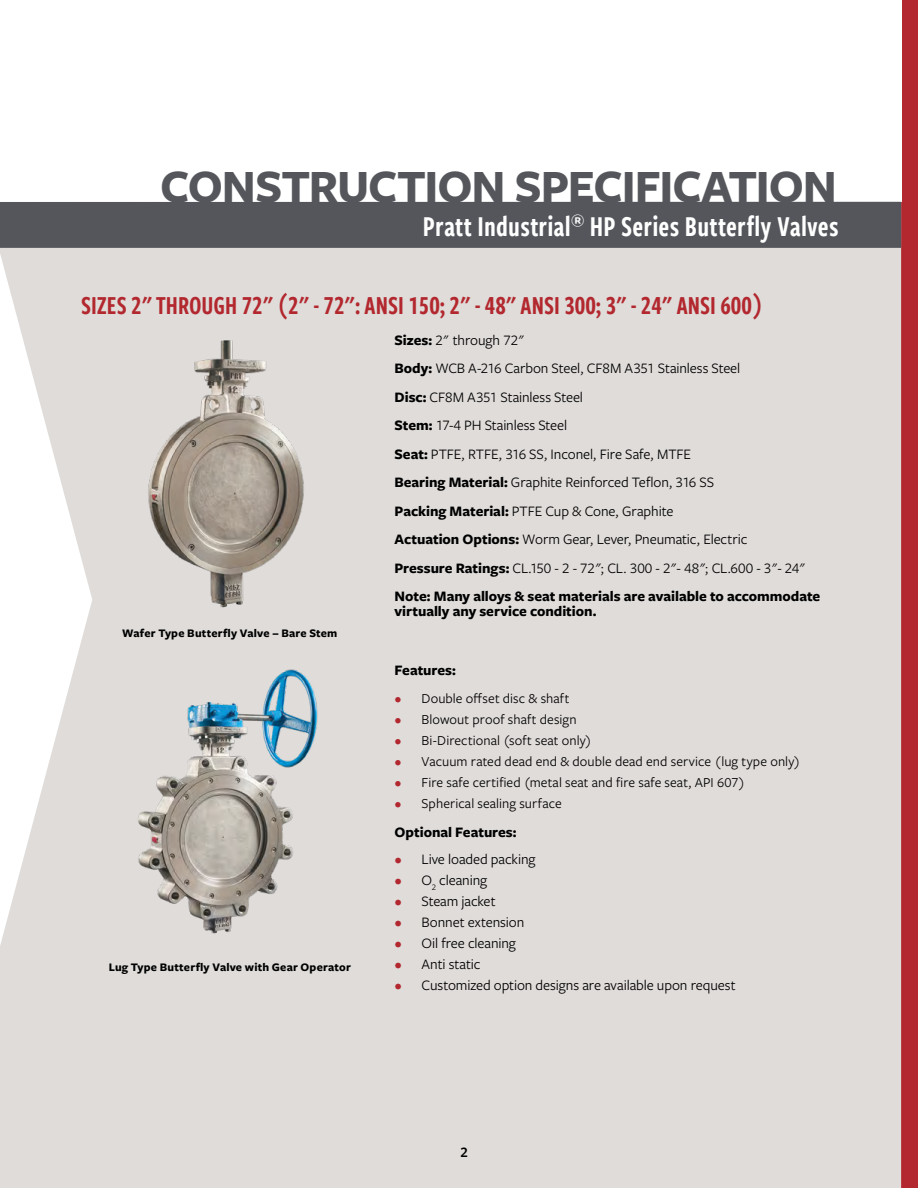
<style>
.page{position:relative;width:918px;height:1188px;background:#fff}
.page>*{position:absolute;margin:0;border:0;box-sizing:border-box;transform-origin:0 0}
.t1{font:700 48px "Freight Sans Pro";letter-spacing:-.02em;color:#54565b}
.t2{font:30px "Freight Sans Cmp Pro Semi";letter-spacing:.005em;color:#fff}
.t3{font:27px "Freight Sans Cmp Pro Semi";color:#b2282e}
.t4{font:15px/28.5px "Freight Sans Pro";letter-spacing:-.005em;color:#000}
.t5{font:700 15px "Freight Sans Pro";letter-spacing:-.005em;color:#000}
.t6{font:600 15px "Freight Sans Pro";color:#000}
.t7{font:14.25px "Freight Sans Pro";letter-spacing:.005em;color:#000}
.t8{font:700 12px "Freight Sans Pro";letter-spacing:.02em;color:#000}
.s1{font-weight:700}
.s2{color:#b2282e}
</style>
<div class="page">
<div style="left:901px;top:0;width:17px;height:1188px;background:#b2282e"></div>
<div style="left:0;top:248px;width:901px;height:940px;background:#dfdcda"></div>
<div style="left:0;top:202px;width:901px;height:46px;background:#54565b"></div>
<img style="left:87px;top:334px;width:278px;height:278px">
<img style="left:90px;top:666px;width:272px;height:273px">
<h1 class="t1" style="left:160px;top:153px;width:678px">CONSTRUCTION SPECIFICATION</h1>
<h2 class="t2" style="left:423px;top:205px;width:417px">Pratt Industrial<sup>®</sup> HP Series Butterfly Valves</h2>
<h3 class="t3" style="left:81px;top:287px;width:683px">SIZES 2" THROUGH 72" (2" - 72": ANSI 150; 2" - 48" ANSI 300; 3" - 24" ANSI 600)</h3>
<p class="t8" style="left:122px;top:625px;width:217px">Wafer Type Butterfly Valve – Bare Stem</p>
<p class="t8" style="left:109px;top:959px;width:244px">Lug Type Butterfly Valve with Gear Operator</p>
<p class="t4" style="left:394px;top:325px;width:427px"><span class="s1">Sizes:</span> 2" through 72"<br><span class="s1">Body:</span> WCB A-216 Carbon Steel, CF8M A351 Stainless Steel<br><span class="s1">Disc:</span> CF8M A351 Stainless Steel<br><span class="s1">Stem:</span> 17-4 PH Stainless Steel<br><span class="s1">Seat:</span> PTFE, RTFE, 316 SS, Inconel, Fire Safe, MTFE<br><span class="s1">Bearing Material:</span> Graphite Reinforced Teflon, 316 SS<br><span class="s1">Packing Material:</span> PTFE Cup &amp; Cone, Graphite<br><span class="s1">Actuation Options:</span> Worm Gear, Lever, Pneumatic, Electric<br><span class="s1">Pressure Ratings:</span> CL.150 - 2 - 72"; CL. 300 - 2"- 48"; CL.600 - 3"- 24" <span class="s1">Note: Many alloys &amp; seat materials are available to accommodate</span></p>
<p class="t5" style="left:394px;top:601px;width:204px">virtually any service condition.</p>
<p class="t5" style="left:395px;top:660px;width:63px">Features:</p>
<p class="t7" style="left:395px;top:689px;width:176px"><span class="s2">•</span> Double offset disc &amp; shaft</p>
<p class="t7" style="left:395px;top:710px;width:184px"><span class="s2">•</span> Blowout proof shaft design</p>
<p class="t7" style="left:395px;top:731px;width:199px"><span class="s2">•</span> Bi-Directional (soft seat only)</p>
<p class="t7" style="left:395px;top:752px;width:408px"><span class="s2">•</span> Vacuum rated dead end &amp; double dead end service (lug type only)</p>
<p class="t7" style="left:395px;top:773px;width:352px"><span class="s2">•</span> Fire safe certified (metal seat and fire safe seat, API 607)</p>
<p class="t7" style="left:395px;top:794px;width:169px"><span class="s2">•</span> Spherical sealing surface</p>
<p class="t5" style="left:395px;top:822px;width:124px">Optional Features:</p>
<p class="t4" style="left:395px;top:845px;width:143px"><span class="s2">•</span> Live loaded packing</p>
<p class="t4" style="left:395px;top:866px;width:94px"><span class="s2">•</span> O<sub>2</sub> cleaning</p>
<p class="t4" style="left:395px;top:887px;width:103px"><span class="s2">•</span> Steam jacket</p>
<p class="t4" style="left:395px;top:908px;width:131px"><span class="s2">•</span> Bonnet extension</p>
<p class="t4" style="left:395px;top:929px;width:123px"><span class="s2">•</span> Oil free cleaning</p>
<p class="t4" style="left:395px;top:950px;width:87px"><span class="s2">•</span> Anti static</p>
<p class="t4" style="left:395px;top:971px;width:343px"><span class="s2">•</span> Customized option designs are available upon request</p>
<p class="t6" style="left:461px;top:1142px;width:9px">2</p>
</div>
